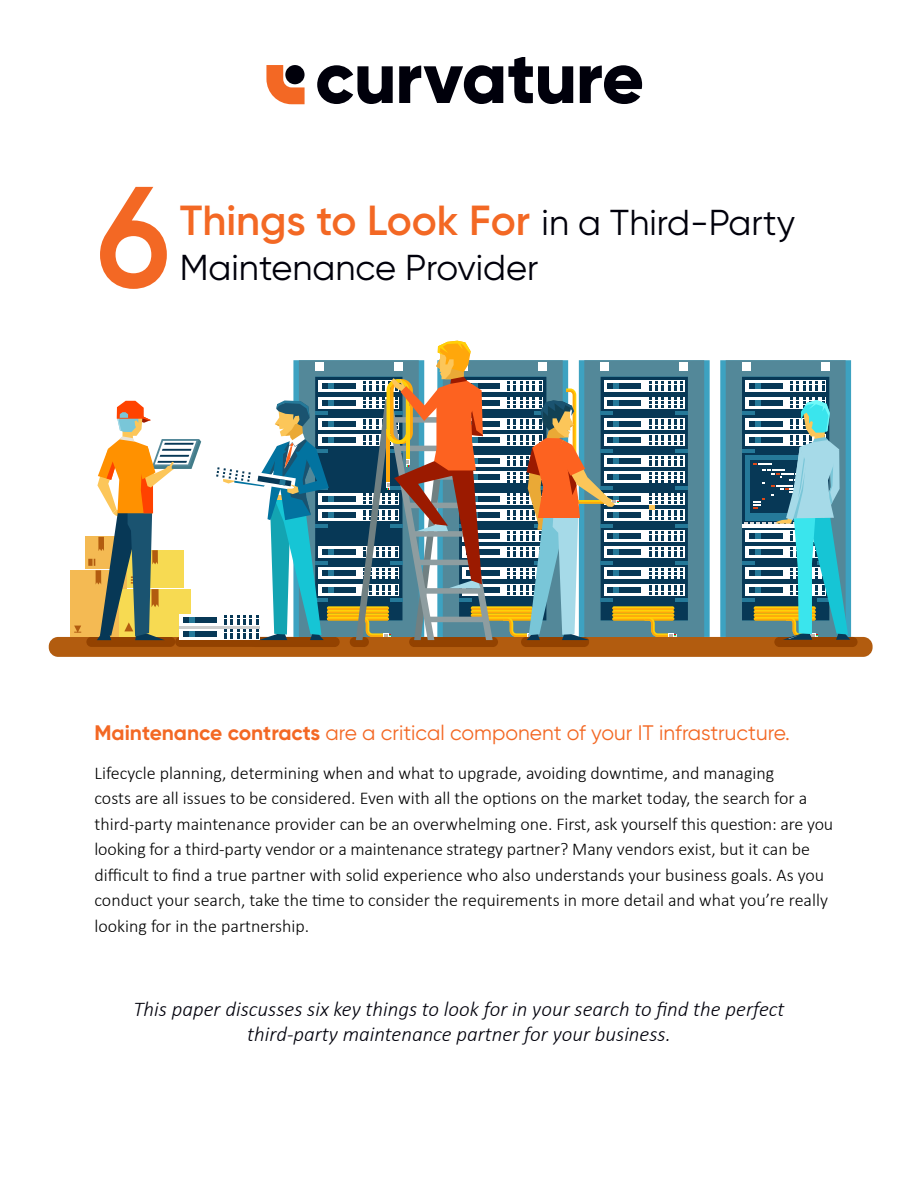
<style>
.page{position:relative;width:918px;height:1188px;background:#fff}
.page>*{position:absolute;margin:0;border:0;box-sizing:border-box;transform-origin:0 0}
.t1{font:600 143.1px "Gilroy";color:#f36824;scale:.94 1}
.t2{font:600 42px "Gilroy";color:#f36824}
.t3{font:36px "Gilroy";color:#00000b}
.t4{font:italic 300 21px/25.5px "Calibri";color:#00000b;text-align:center}
.t5{font:21px "Gilroy";color:#f36824}
.t6{font:300 18px/25.5px "Calibri";color:#000}
.s1{font-weight:400;font-size:36px;color:#00000b}
.s2{font-weight:700}
</style>
<div class="page">
<div style="left:49px;top:637px;width:824px;height:20px;background:#b25c0f;border-radius:9px"></div>
<div style="left:86px;top:637px;width:89px;height:10px;background:#934200;border-radius:5px"></div>
<div style="left:175px;top:637px;width:89px;height:10px;background:#934200;border-radius:5px"></div>
<div style="left:251px;top:637px;width:89px;height:10px;background:#934200;border-radius:5px"></div>
<div style="left:409px;top:637px;width:89px;height:10px;background:#934200;border-radius:5px"></div>
<div style="left:521px;top:637px;width:68px;height:10px;background:#934200;border-radius:5px"></div>
<div style="left:774px;top:637px;width:84px;height:10px;background:#934200;border-radius:5px"></div>
<div style="left:350px;top:637px;width:19px;height:10px;background:#934200;border-radius:5px"></div>
<div style="left:85px;top:537px;width:32px;height:32px;background:#f4ba53"></div>
<div style="left:70px;top:570px;width:57px;height:67px;background:#f4ba53"></div>
<svg style="left:74px;top:626px;width:7px;height:7px"></svg>
<svg style="left:720px;top:360px;width:131px;height:280px"></svg>
<div style="left:183px;top:617px;width:34px;height:6px;background:#073856"></div>
<div style="left:179px;top:628px;width:81px;height:12px;background:#fff"></div>
<div style="left:183px;top:631px;width:34px;height:6px;background:#073856"></div>
<hr style="left:179px;top:626px;width:81px;height:2px;background:#cccece">
<svg style="left:88px;top:401px;width:113px;height:239px"></svg>
<svg style="left:214px;top:341px;width:496px;height:299px"></svg>
<svg style="left:266px;top:65px;width:39px;height:39px"></svg>
<div style="left:285px;top:65px;width:20px;height:19px;background:#00000b;border-radius:50%"></div>
<svg style="left:317px;top:65px;width:76px;height:39px"></svg>
<svg style="left:399px;top:58px;width:174px;height:46px"></svg>
<svg style="left:580px;top:65px;width:62px;height:39px"></svg>
<p class="t1" style="left:97px;top:148px;width:80px">6</p>
<p class="t2" style="left:180px;top:194px;width:617px">Things to Look For <span class="s1">in a Third-Party</span></p>
<p class="t3" style="left:180px;top:245px;width:360px">Maintenance Provider</p>
<p class="t5" style="left:94px;top:720px;width:697px"><span class="s2">Maintenance contracts</span> are a critical component of your IT infrastructure.</p>
<p class="t6" style="left:94px;top:760px;width:740px">Lifecycle planning, determining when and what to upgrade, avoiding downtime, and managing<br>costs are all issues to be considered. Even with all the options on the market today, the search for a third-party maintenance provider can be an overwhelming one. First, ask yourself this question: are you looking for a third-party vendor or a maintenance strategy partner? Many vendors exist, but it can be difficult to find a true partner with solid experience who also understands your business goals. As you conduct your search, take the time to consider the requirements in more detail and what you’re really looking for in the partnership.</p>
<p class="t4" style="left:133px;top:996px;width:653px">This paper discusses six key things to look for in your search to find the perfect third-party maintenance partner for your business.</p>
</div>
